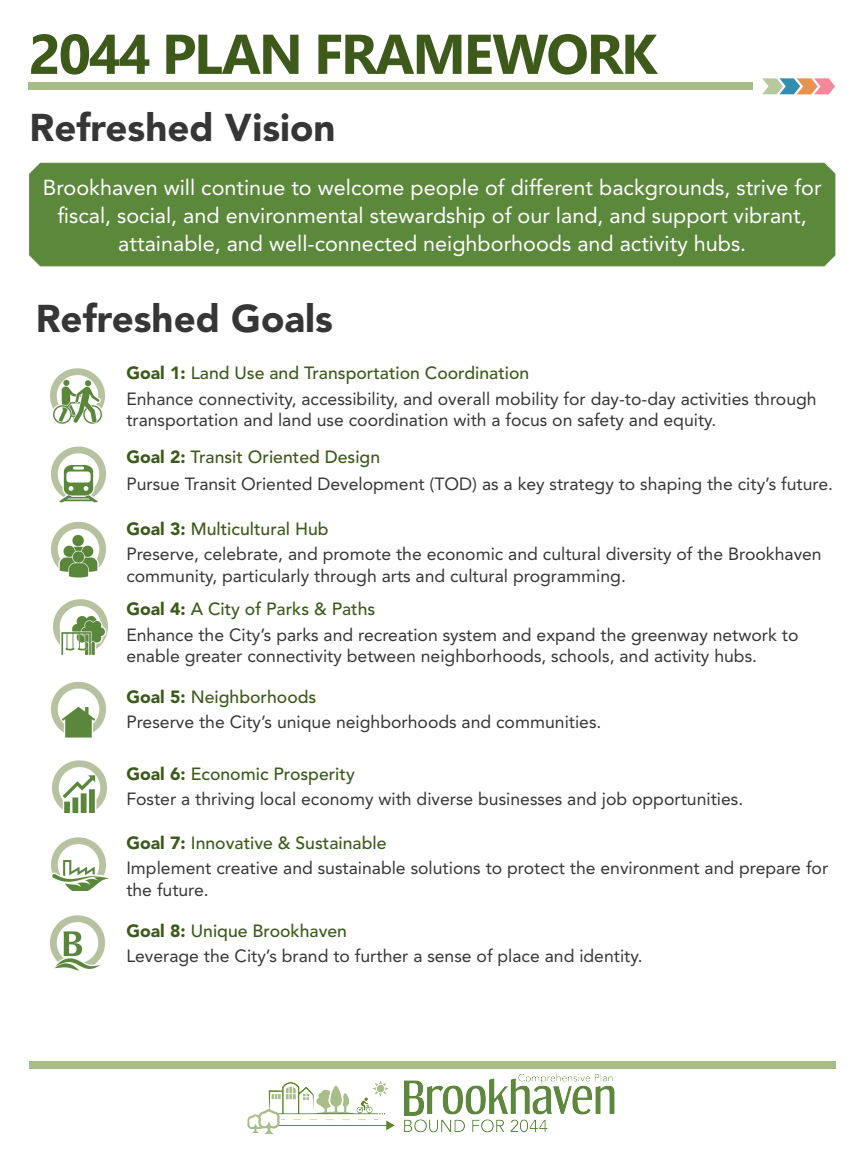
<style>
.page{position:relative;width:864px;height:1152px;background:#fff}
.page>*{position:absolute;margin:0;border:0;box-sizing:border-box;transform-origin:0 0}
.TOC_Level_2{font:700 56px "Segoe UI";letter-spacing:-.04em;color:#3d5a1a}
.Heading_1{font:900 38.4px "Avenir LT Std";color:#363636}
.t1{font:21.6px/28px "Avenir LT Std";color:#fff;text-align:center}
.Body{font:17.6px/21.6px "Avenir LT Std";color:#363636}
.Body-2{font:500 17.6px "Avenir LT Std";color:#3c5a1a}
.s1{font-weight:900}
</style>
<div class="page">
<svg style="left:762px;top:78px;width:73px;height:16px"></svg>
<div style="left:29px;top:83px;width:724px;height:7px;background:#a7bd87"></div>
<img style="left:247px;top:1073px;width:368px;height:62px">
<div style="left:29px;top:1062px;width:806px;height:7px;background:#a7bd87"></div>
<div style="left:29px;top:163px;width:806px;height:103px;background:#5b883b"></div>
<img style="left:51px;top:521px;width:55px;height:57px">
<img style="left:52px;top:760px;width:55px;height:53px">
<img style="left:50px;top:368px;width:55px;height:56px">
<img style="left:51px;top:681px;width:55px;height:57px">
<img style="left:53px;top:599px;width:55px;height:56px">
<img style="left:51px;top:837px;width:57px;height:53px">
<img style="left:51px;top:446px;width:55px;height:57px">
<img style="left:50px;top:915px;width:55px;height:56px">
<p class="TOC_Level_2" style="left:29px;top:1px;width:630px">2044 PLAN FRAMEWORK</p>
<p class="Heading_1" style="left:29px;top:104px;width:308px">Refreshed Vision</p>
<p class="t1" style="left:43px;top:173px;width:780px">Brookhaven will continue to welcome people of different backgrounds, strive for fiscal, social, and environmental stewardship of our land, and support vibrant, attainable, and well-connected neighborhoods and activity hubs.</p>
<p class="Heading_1" style="left:36px;top:295px;width:299px">Refreshed Goals</p>
<p class="Body-2" style="left:126px;top:363px;width:404px"><span class="s1">Goal 1:</span> Land Use and Transportation Coordination</p>
<p class="Body" style="left:126px;top:388px;width:692px">Enhance connectivity, accessibility, and overall mobility for day-to-day activities through transportation and land use coordination with a focus on safety and equity.</p>
<p class="Body-2" style="left:126px;top:447px;width:255px"><span class="s1">Goal 2:</span> Transit Oriented Design</p>
<p class="Body" style="left:126px;top:474px;width:708px">Pursue Transit Oriented Development (TOD) as a key strategy to shaping the city’s future.</p>
<p class="Body-2" style="left:126px;top:519px;width:204px"><span class="s1">Goal 3:</span> Multicultural Hub</p>
<p class="Body" style="left:126px;top:543px;width:697px">Preserve, celebrate, and promote the economic and cultural diversity of the Brookhaven community, particularly through arts and cultural programming.</p>
<p class="Body-2" style="left:126px;top:599px;width:251px"><span class="s1">Goal 4:</span> A City of Parks &amp; Paths</p>
<p class="Body" style="left:126px;top:624px;width:674px">Enhance the City’s parks and recreation system and expand the greenway network to enable greater connectivity between neighborhoods, schools, and activity hubs.</p>
<p class="Body-2" style="left:126px;top:687px;width:192px"><span class="s1">Goal 5:</span> Neighborhoods</p>
<p class="Body" style="left:126px;top:712px;width:477px">Preserve the City’s unique neighborhoods and communities.</p>
<p class="Body-2" style="left:126px;top:764px;width:230px"><span class="s1">Goal 6:</span> Economic Prosperity</p>
<p class="Body" style="left:126px;top:788px;width:618px">Foster a thriving local economy with diverse businesses and job opportunities.</p>
<p class="Body-2" style="left:126px;top:833px;width:262px"><span class="s1">Goal 7:</span> Innovative &amp; Sustainable</p>
<p class="Body" style="left:126px;top:857px;width:703px">Implement creative and sustainable solutions to protect the environment and prepare for the future.</p>
<p class="Body-2" style="left:126px;top:921px;width:222px"><span class="s1">Goal 8:</span> Unique Brookhaven</p>
<p class="Body" style="left:126px;top:945px;width:518px">Leverage the City’s brand to further a sense of place and identity.</p>
</div>
